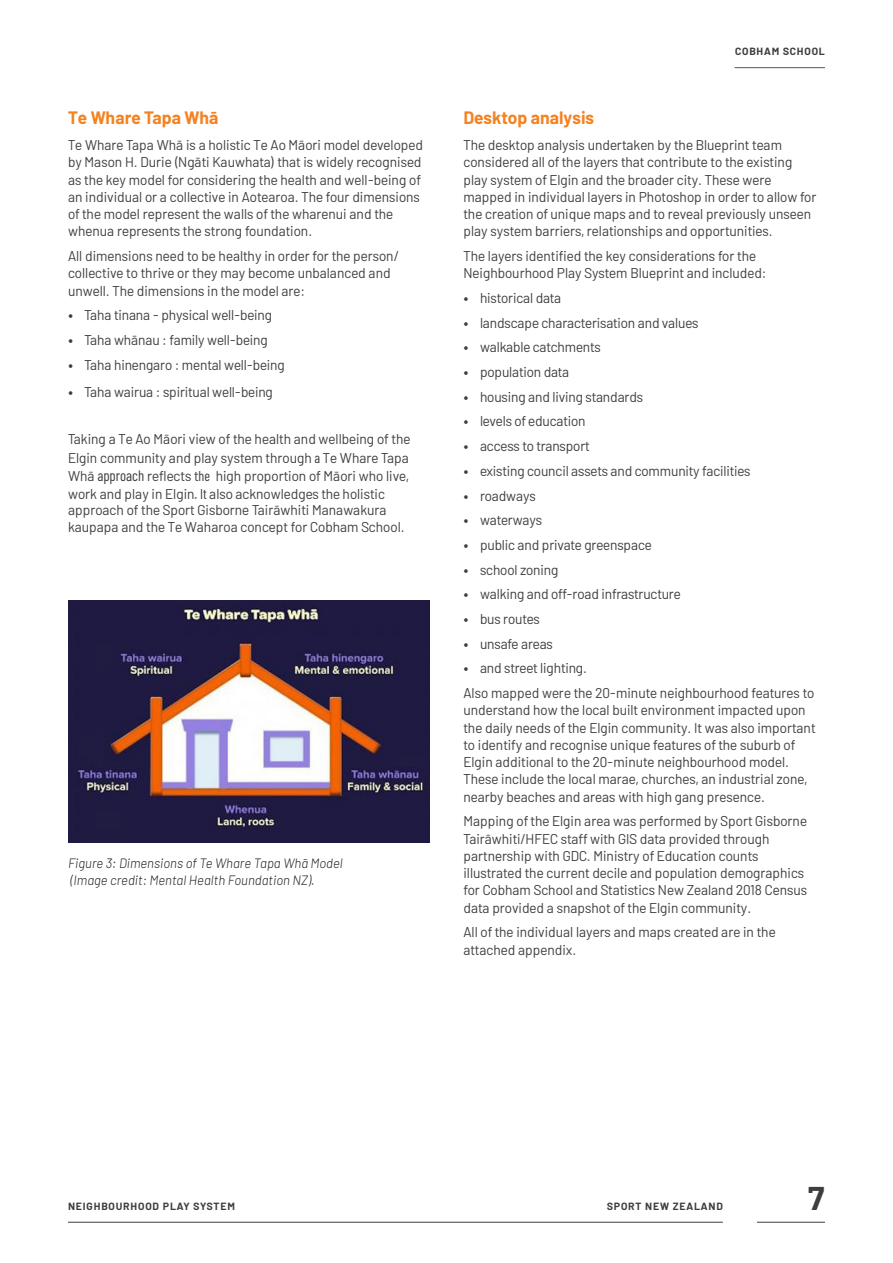
<style>
.page{position:relative;width:893px;height:1263px;background:#fff}
.page>*{position:absolute;margin:0;border:0;box-sizing:border-box;transform-origin:0 0}
.t1{font:700 33px "Barlow";color:#3e3e3f}
.Barlow_Text_Bold_Ora{font:700 18px "Barlow";color:#f58220}
.Barlow_Text{font:14.25px/17.2px "Barlow";color:#3e3e3f}
.Barlow_Text_Caption{font:italic 300 13.5px/16.5px "Barlow";color:#231f20}
.t2{font:700 10.5px "Barlow";letter-spacing:.08em;color:#3e3e3f}
.s1{font-weight:700}
.s2{font-family:"Barlow Condensed"}
.s3{font-family:"Barlow Condensed";font-size:15px}
</style>
<div class="page">
<img style="left:68px;top:601px;width:361px;height:241px">
<hr style="left:68px;top:1222px;width:655px;height:1px;background:#3e3e3f">
<hr style="left:757px;top:1222px;width:68px;height:1px;background:#3e3e3f">
<hr style="left:735px;top:67px;width:90px;height:1px;background:#57585a">
<p class="Barlow_Text_Bold_Ora" style="left:68px;top:104px;width:152px">Te Whare Tapa Whā</p>
<p class="Barlow_Text" style="left:68px;top:135px;width:356px">Te Whare Tapa Whā is a holistic Te Ao Māori model developed by Mason H. Durie (Ngāti Kauwhata) that is widely recognised as the key model for considering the health and well-being of an individual or a collective in Aotearoa. The four dimensions of the model represent the walls of the wharenui and the whenua represents the strong foundation.</p>
<p class="Barlow_Text" style="left:68px;top:246px;width:332px">All dimensions need to be healthy in order for the person/ collective to thrive or they may become unbalanced and unwell. The dimensions in the model are:</p>
<p class="Barlow_Text" style="left:68px;top:305px;width:206px"><span class="s1">•</span> Taha tinana - physical well-being</p>
<p class="Barlow_Text" style="left:68px;top:330px;width:201px"><span class="s1">•</span> Taha whānau : family well-being</p>
<p class="Barlow_Text" style="left:68px;top:355px;width:218px"><span class="s1">•</span> Taha hinengaro : mental well-being</p>
<p class="Barlow_Text" style="left:68px;top:382px;width:206px"><span class="s1">•</span> Taha wairua : spiritual well-being</p>
<p class="Barlow_Text" style="left:68px;top:428px;width:344px;line-height:19.4px">Taking a Te Ao Māori view of the health and wellbeing of the<br>Elgin community and play system through <span class="s2">a</span> Te Whare Tapa</p>
<p class="Barlow_Text" style="left:68px;top:466px;width:342px;line-height:18.1px">Whā <span class="s3">approach</span> reflects t<span class="s2">he</span> high proportion of Māori who live, work and play in Elgin<span class="s3">.</span> <span class="s2">It</span> also acknowledges the holistic</p>
<p class="Barlow_Text" style="left:68px;top:500px;width:338px">approach of the Sport Gisborne Tairāwhiti Manawakura kaupapa and the Te Waharoa concept for Cobham School.</p>
<p class="Barlow_Text_Caption" style="left:68px;top:854px;width:276px">Figure 3: Dimensions of Te Whare Tapa Whā Model (Image credit: Mental Health Foundation NZ).</p>
<p class="t2" style="left:735px;top:44px;width:91px">COBHAM SCHOOL</p>
<p class="Barlow_Text_Bold_Ora" style="left:463px;top:104px;width:132px">Desktop analysis</p>
<p class="Barlow_Text" style="left:463px;top:135px;width:354px">The desktop analysis undertaken by the Blueprint team considered all of the layers that contribute to the existing play system of Elgin and the broader city. These were mapped in individual layers in Photoshop in order to allow for the creation of unique maps and to reveal previously unseen play system barriers, relationships and opportunities.</p>
<p class="Barlow_Text" style="left:463px;top:246px;width:305px">The layers identified the key considerations for the<br>Neighbourhood Play System Blueprint and included:</p>
<p class="Barlow_Text" style="left:463px;top:288px;width:99px"><span class="s1">•</span> historical data</p>
<p class="Barlow_Text" style="left:463px;top:313px;width:236px"><span class="s1">•</span> landscape characterisation and values</p>
<p class="Barlow_Text" style="left:463px;top:337px;width:139px"><span class="s1">•</span> walkable catchments</p>
<p class="Barlow_Text" style="left:463px;top:362px;width:107px"><span class="s1">•</span> population data</p>
<p class="Barlow_Text" style="left:463px;top:387px;width:181px"><span class="s1">•</span> housing and living standards</p>
<p class="Barlow_Text" style="left:463px;top:412px;width:123px"><span class="s1">•</span> levels of education</p>
<p class="Barlow_Text" style="left:463px;top:436px;width:128px"><span class="s1">•</span> access to transport</p>
<p class="Barlow_Text" style="left:463px;top:461px;width:289px"><span class="s1">•</span> existing council assets and community facilities</p>
<p class="Barlow_Text" style="left:463px;top:486px;width:74px"><span class="s1">•</span> roadways</p>
<p class="Barlow_Text" style="left:463px;top:510px;width:80px"><span class="s1">•</span> waterways</p>
<p class="Barlow_Text" style="left:463px;top:535px;width:190px"><span class="s1">•</span> public and private greenspace</p>
<p class="Barlow_Text" style="left:463px;top:560px;width:96px"><span class="s1">•</span> school zoning</p>
<p class="Barlow_Text" style="left:463px;top:584px;width:219px"><span class="s1">•</span> walking and off-road infrastructure</p>
<p class="Barlow_Text" style="left:463px;top:609px;width:78px"><span class="s1">•</span> bus routes</p>
<p class="Barlow_Text" style="left:463px;top:634px;width:91px"><span class="s1">•</span> unsafe areas</p>
<p class="Barlow_Text" style="left:463px;top:658px;width:125px"><span class="s1">•</span> and street lighting.</p>
<p class="Barlow_Text" style="left:463px;top:683px;width:353px">Also mapped were the 20-minute neighbourhood features to understand how the local built environment impacted upon the daily needs of the Elgin community. It was also important to identify and recognise unique features of the suburb of Elgin additional to the 20-minute neighbourhood model.<br>These include the local marae, churches, an industrial zone, nearby beaches and areas with high gang presence.</p>
<p class="Barlow_Text" style="left:463px;top:811px;width:345px">Mapping of the Elgin area was performed by Sport Gisborne Tairāwhiti/HFEC staff with GIS data provided through partnership with GDC. Ministry of Education counts illustrated the current decile and population demographics for Cobham School and Statistics New Zealand 2018 Census data provided a snapshot of the Elgin community.</p>
<p class="Barlow_Text" style="left:463px;top:922px;width:314px">All of the individual layers and maps created are in the attached appendix.</p>
<p class="t2" style="left:68px;top:1198px;width:168px">NEIGHBOURHOOD PLAY SYSTEM</p>
<p class="t2" style="left:607px;top:1198px;width:117px">SPORT NEW ZEALAND</p>
<h1 class="t1" style="left:808px;top:1173px;width:18px">7</h1>
</div>
